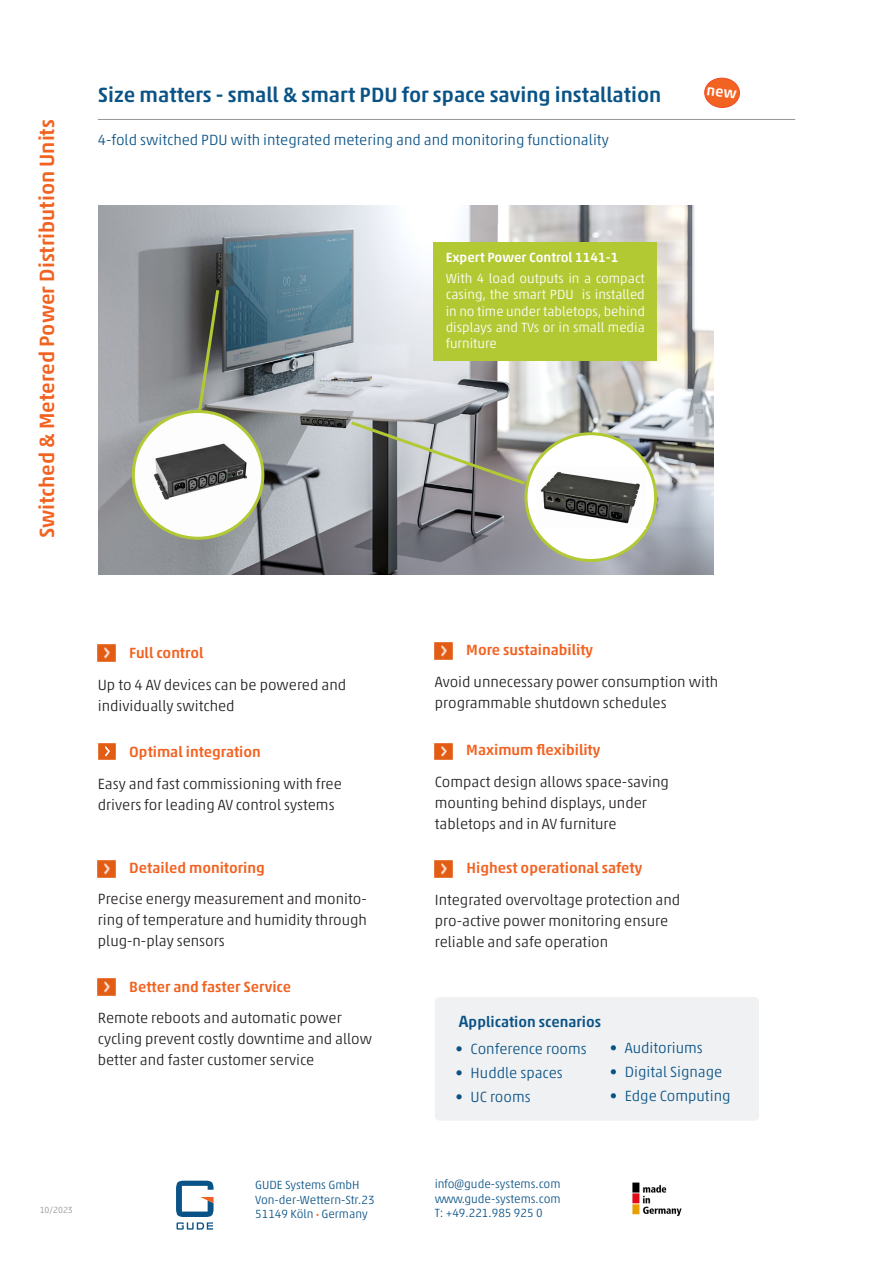
<style>
.page{position:relative;width:893px;height:1263px;background:#fff}
.page>*{position:absolute;margin:0;border:0;box-sizing:border-box;transform-origin:0 0}
.t1{font:500 21px "Akko Std";color:#0a5386}
.t2{font:500 21px "Akko Std";color:#f26221}
.t3{font:300 15px/21px "Akko Std";color:#231f20}
.t4{font:300 15px "Akko Std";color:#0a5386}
.t5{font:500 15px "Akko Std";color:#f26221}
.t6{font:500 15px "Akko Std";color:#0a5386}
.t7{font:300 13.5px/16.4px "Akko Std";color:#fff;text-align:justify}
.t8{font:500 13.5px "Akko Std";color:#fff}
.t9{font:300 12px/14.4px "Akko Std";color:#0a5386;text-align:justify}
.t10{font:300 9px "Akko Std";color:#939598}
.s1{font-size:6px;color:#f26221}
.s2{font-size:16.5px}
</style>
<div class="page">
<hr style="left:98px;top:119px;width:697px;height:1px;background:#939598">
<svg style="left:176px;top:1181px;width:38px;height:48px"></svg>
<img style="left:632px;top:1182px;width:50px;height:35px">
<img style="left:98px;top:206px;width:615px;height:368px">
<img style="left:98px;top:645px;width:17px;height:16px">
<img style="left:435px;top:643px;width:17px;height:16px">
<img style="left:98px;top:860px;width:17px;height:17px">
<img style="left:435px;top:743px;width:17px;height:16px">
<img style="left:98px;top:978px;width:17px;height:17px">
<img style="left:98px;top:743px;width:18px;height:16px">
<div style="left:435px;top:997px;width:324px;height:123px;background:#f0f1f2;border-radius:4px"></div>
<div style="left:704px;top:78px;width:36px;height:30px;background:#f26221;border-radius:50%"></div>
<div style="left:704px;top:77px;width:36px;height:31px;border:1px solid #f04b27;border-radius:50%"></div>
<svg style="left:196px;top:287px;width:25px;height:124px"></svg>
<svg style="left:348px;top:419px;width:180px;height:68px"></svg>
<div style="left:434px;top:243px;width:223px;height:118px;background:#b3c934"></div>
<div style="left:526px;top:434px;width:130px;height:126px;background:#fff;border-radius:50%"></div>
<div style="left:524px;top:432px;width:133px;height:130px;border:3px solid #b3c934;border-radius:50%"></div>
<img style="left:435px;top:861px;width:17px;height:16px">
<img style="left:133px;top:411px;width:130px;height:127px">
<div style="left:132px;top:410px;width:132px;height:130px;border:3px solid #b3c934;border-radius:50%"></div>
<img style="left:540px;top:472px;width:100px;height:52px">
<img style="left:146px;top:435px;width:110px;height:71px">
<h1 class="t2" style="left:34px;top:538px;width:420px;rotate:-90deg">Switched &amp; Metered Power Distribution Units</h1>
<h1 class="t1" style="left:98px;top:82px;width:565px">Size matters - small &amp; smart PDU for space saving installation</h1>
<p class="t4" style="left:98px;top:131px;width:512px">4-fold switched PDU with integrated metering and and monitoring functionality</p>
<p class="t8" style="left:446px;top:249px;width:174px">Expert Power Control 1141-1</p>
<p class="t7" style="left:446px;top:270px;width:201px">With 4 load outputs in a compact casing, the smart PDU is installed in no time under tabletops, behind displays and TVs or in small media furniture</p>
<p class="t5" style="left:129px;top:644px;width:76px">Full control</p>
<p class="t3" style="left:98px;top:674px;width:250px">Up to 4 AV devices can be powered and individually switched</p>
<p class="t5" style="left:129px;top:743px;width:133px">Optimal integration</p>
<p class="t3" style="left:98px;top:773px;width:245px">Easy and fast commissioning with free drivers for leading AV control systems</p>
<p class="t5" style="left:129px;top:858px;width:137px">Detailed monitoring</p>
<p class="t3" style="left:98px;top:888px;width:271px;text-align:justify">Precise energy measurement and monito&shy;ring of temperature and humidity through plug-n-play sensors</p>
<p class="t5" style="left:129px;top:977px;width:163px">Better and faster Service</p>
<p class="t3" style="left:98px;top:1007px;width:276px">Remote reboots and automatic power cycling prevent costly downtime and allow better and faster customer service</p>
<p class="t10" style="left:40px;top:1204px;width:35px">10/2023</p>
<p class="t9" style="left:255px;top:1178px;width:121px;text-align:left">GUDE Systems GmbH<br>Von-der-Wettern-Str.23<br>51149 Köln <span class="s1">•</span> Germany</p>
<p class="t5" style="left:466px;top:641px;width:128px">More sustainability</p>
<p class="t3" style="left:435px;top:671px;width:285px">Avoid unnecessary power consumption with programmable shutdown schedules</p>
<p class="t5" style="left:466px;top:741px;width:136px">Maximum flexibility</p>
<p class="t3" style="left:435px;top:771px;width:236px">Compact design allows space-saving mounting behind displays, under tabletops and in AV furniture</p>
<p class="t5" style="left:467px;top:859px;width:177px">Highest operational safety</p>
<p class="t3" style="left:435px;top:889px;width:247px">Integrated overvoltage protection and pro-active power monitoring ensure reliable and safe operation</p>
<p class="t6" style="left:459px;top:1012px;width:144px"><span class="s2">A</span>pplication scenarios</p>
<p class="t4" style="left:456px;top:1040px;width:133px">• Conference rooms</p>
<p class="t4" style="left:456px;top:1064px;width:109px">• Huddle spaces</p>
<p class="t4" style="left:456px;top:1088px;width:77px">• UC rooms</p>
<p class="t4" style="left:610px;top:1039px;width:95px">• Auditoriums</p>
<p class="t4" style="left:610px;top:1063px;width:114px">• Digital Signage</p>
<p class="t4" style="left:610px;top:1087px;width:122px">• Edge Computing</p>
<p class="t9" style="left:435px;top:1177px;width:127px">info@gude-systems.com www.gude-systems.com T: +49.221.985 925 0</p>
</div>
